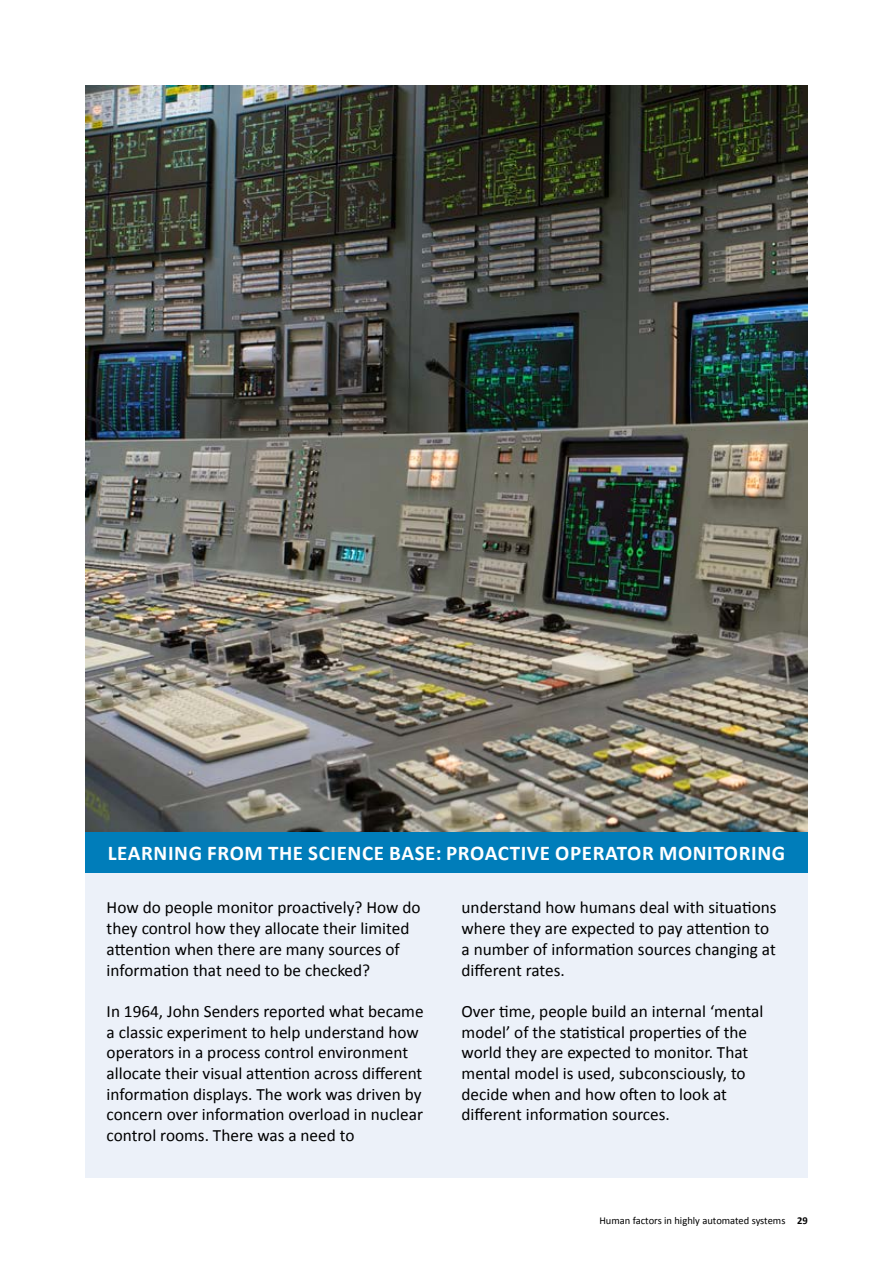
<style>
.page{position:relative;width:893px;height:1263px;background:#fff}
.page>*{position:absolute;margin:0;border:0;box-sizing:border-box;transform-origin:0 0}
.t1{font:700 21px "Calibri";letter-spacing:.03em;color:#fff}
.t2{font:17.25px/20.7px "Calibri";color:#000}
.t3{font:10.5px "Calibri";color:#000}
.s1{font-weight:700}
</style>
<div class="page">
<div style="left:85px;top:831px;width:723px;height:347px;background:#ecf1f9"></div>
<div style="left:85px;top:831px;width:723px;height:42px;background:#007dba"></div>
<img style="left:85px;top:85px;width:723px;height:746px">
<p class="t1" style="left:108px;top:838px;width:679px">LEARNING FROM THE SCIENCE BASE: PROACTIVE OPERATOR MONITORING</p>
<p class="t2" style="left:107px;top:897px;width:315px">How do people monitor proactively? How do they control how they allocate their limited attention when there are many sources of information that need to be checked?</p>
<p class="t2" style="left:107px;top:1000px;width:318px">In 1964, John Senders reported what became a classic experiment to help understand how operators in a process control environment allocate their visual attention across different information displays. The work was driven by concern over information overload in nuclear control rooms. There was a need to</p>
<p class="t2" style="left:462px;top:897px;width:317px">understand how humans deal with situations where they are expected to pay attention to a number of information sources changing at different rates.</p>
<p class="t2" style="left:462px;top:1000px;width:303px">Over time, people build an internal ‘mental model’ of the statistical properties of the world they are expected to monitor. That mental model is used, subconsciously, to decide when and how often to look at different information sources.</p>
<p class="t3" style="left:599px;top:1213px;width:210px">Human factors in highly automated systems <span class="s1">29</span></p>
</div>
